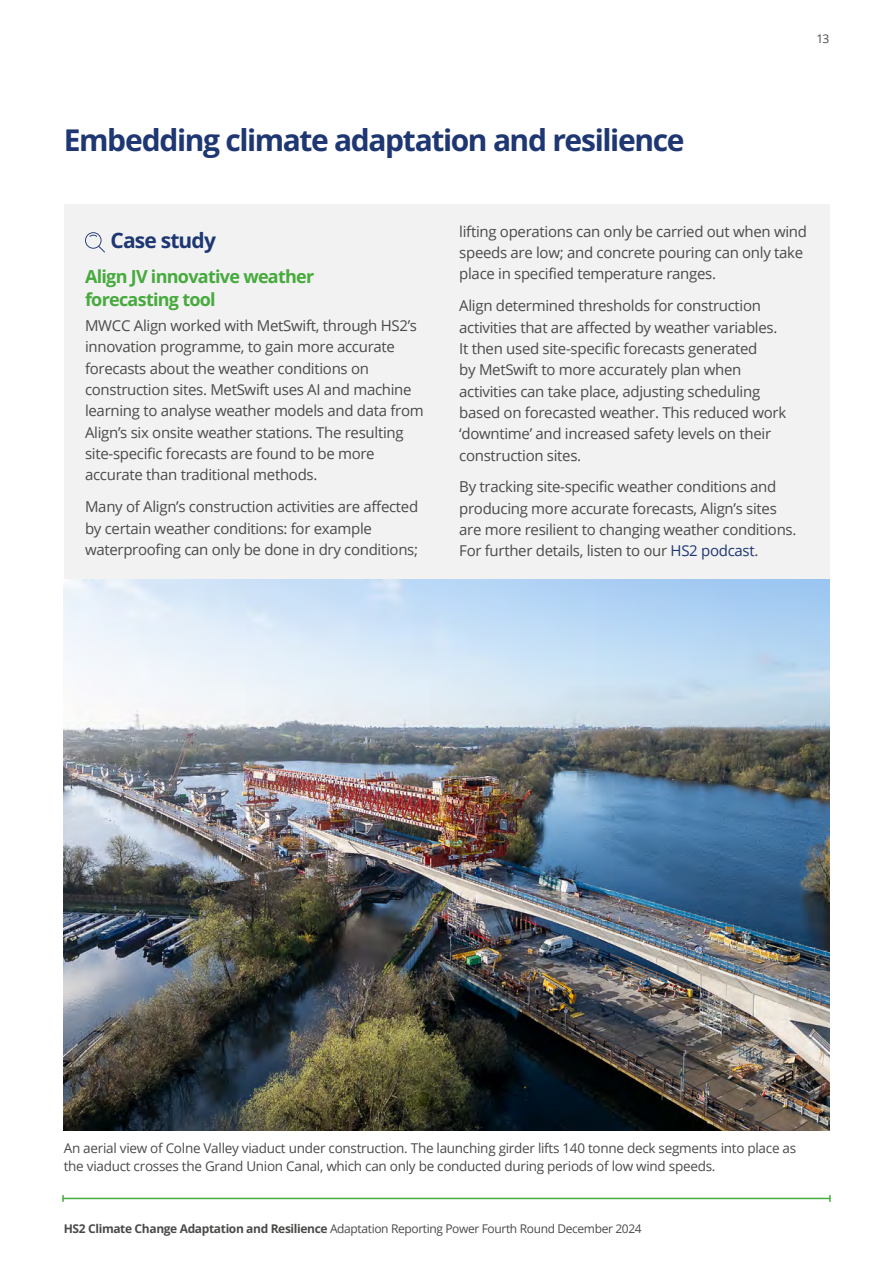
<style>
.page{position:relative;width:893px;height:1263px;background:#fff}
.page>*{position:absolute;margin:0;border:0;box-sizing:border-box;transform-origin:0 0}
.PageTitle{font:700 30px "Open Sans";letter-spacing:-.045em;color:#1e3773}
.Quote_small{font:700 21px "Open Sans";letter-spacing:-.04em;color:#1e3773}
.Heading1{font:700 18px/22.5px "Open Sans";letter-spacing:-.04em;color:#46aa3c}
.Bodytext{font:15px/21.3px "Open Sans";letter-spacing:-.02em;color:#4a4a49}
.t1{font:13.5px/18px "Open Sans";letter-spacing:-.02em;color:#4a4a49}
.t2{font:12px "Open Sans";letter-spacing:-.03em;color:#4a4a49}
.s1{color:#1e3773}
.s2{font-weight:700}
</style>
<div class="page">
<hr style="left:63px;top:1198px;width:767px;height:1px;background:#46aa3c">
<svg style="left:62px;top:1195px;width:2px;height:7px"></svg>
<svg style="left:829px;top:1195px;width:2px;height:7px"></svg>
<div style="left:64px;top:204px;width:765px;height:376px;background:#f2f2f2"></div>
<svg style="left:85px;top:232px;width:20px;height:21px"></svg>
<img style="left:64px;top:580px;width:765px;height:550px">
<p class="t2" style="left:816px;top:30px;width:14px">13</p>
<p class="PageTitle" style="left:64px;top:119px;width:622px">Embedding climate adaptation and resilience</p>
<p class="Quote_small" style="left:111px;top:225px;width:107px">Case study</p>
<p class="Heading1" style="left:85px;top:265px;width:231px">Align JV innovative weather forecasting tool</p>
<p class="Bodytext" style="left:85px;top:315px;width:340px">MWCC Align worked with MetSwift, through HS2’s innovation programme, to gain more accurate forecasts about the weather conditions on construction sites. MetSwift uses AI and machine learning to analyse weather models and data from Align’s six onsite weather stations. The resulting site-specific forecasts are found to be more accurate than traditional methods.</p>
<p class="Bodytext" style="left:85px;top:496px;width:335px">Many of Align’s construction activities are affected by certain weather conditions: for example waterproofing can only be done in dry conditions;</p>
<p class="Bodytext" style="left:459px;top:220px;width:349px">lifting operations can only be carried out when wind speeds are low; and concrete pouring can only take place in specified temperature ranges.</p>
<p class="Bodytext" style="left:459px;top:295px;width:329px">Align determined thresholds for construction activities that are affected by weather variables.<br>It then used site-specific forecasts generated<br>by MetSwift to more accurately plan when activities can take place, adjusting scheduling based on forecasted weather. This reduced work ‘downtime’ and increased safety levels on their construction sites.</p>
<p class="Bodytext" style="left:459px;top:476px;width:339px">By tracking site-specific weather conditions and producing more accurate forecasts, Align’s sites are more resilient to changing weather conditions.<br>For further details, listen to our <span class="s1">HS2 podcast</span>.</p>
<p class="t1" style="left:64px;top:1139px;width:734px">An aerial view of Colne Valley viaduct under construction. The launching girder lifts 140 tonne deck segments into place as the viaduct crosses the Grand Union Canal, which can only be conducted during periods of low wind speeds.</p>
<p class="t2" style="left:64px;top:1221px;width:579px"><span class="s2">HS2 Climate Change Adaptation and Resilience</span> Adaptation Reporting Power Fourth Round December 2024</p>
</div>
